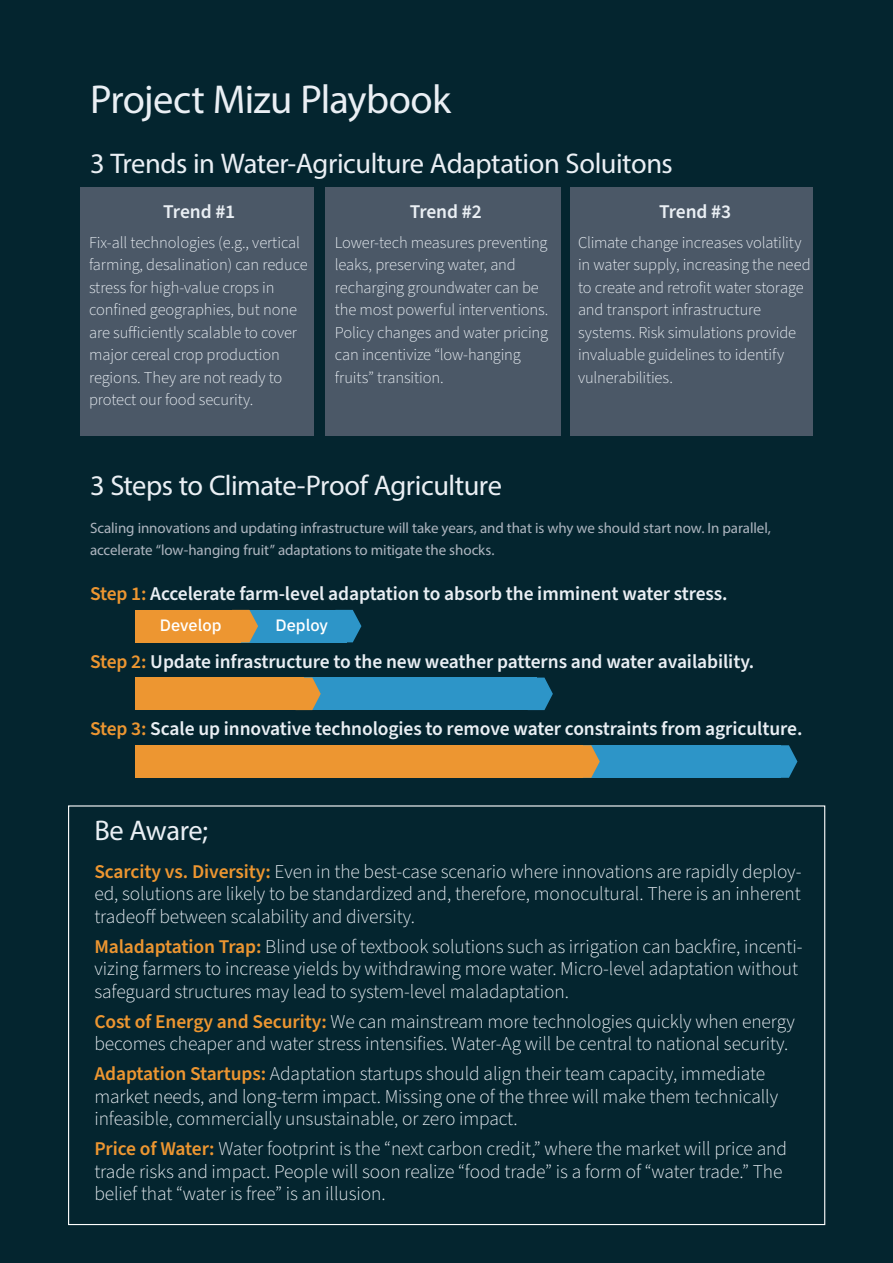
<style>
.page{position:relative;width:893px;height:1263px;background:#04252f}
.page>*{position:absolute;margin:0;border:0;box-sizing:border-box;transform-origin:0 0}
.t1{font:40.5px "Myriad Pro";letter-spacing:-.02em;color:#eaeff4}
.t2{font:28.5px "Myriad Pro";letter-spacing:-.02em;color:#eaeff4}
.t3{font:300 19.5px/22.5px "Source Sans Pro";letter-spacing:-.005em;color:#eaeff4}
.t4{font:600 19.5px "Source Sans Pro";letter-spacing:-.005em;color:#eaeff4}
.t5{font:300 16.5px/22.5px "Source Sans Pro";letter-spacing:-.01em;color:#eaeff4}
.t6{font:500 16.5px "IBM Plex Sans";color:#fff}
.t7{font:15px/22.5px "Myriad Pro";letter-spacing:-.005em;color:#aeb6c0}
.s1{color:#ed9631}
.s2{font-weight:600;color:#ed9631}
</style>
<div class="page">
<div style="left:68px;top:805px;width:757px;height:420px;background:#04252f;border:1px solid #fff"></div>
<div style="left:325px;top:187px;width:236px;height:249px;background:#4b5867"></div>
<div style="left:570px;top:187px;width:242px;height:249px;background:#4b5867"></div>
<div style="left:81px;top:187px;width:233px;height:249px;background:#4b5867"></div>
<div style="left:135px;top:610px;width:212px;height:32px;background:#2d95c8"></div>
<svg style="left:347px;top:610px;width:14px;height:32px"></svg>
<div style="left:135px;top:745px;width:645px;height:33px;background:#2d95c8"></div>
<svg style="left:780px;top:745px;width:17px;height:33px"></svg>
<div style="left:135px;top:677px;width:401px;height:33px;background:#2d95c8"></div>
<svg style="left:536px;top:677px;width:17px;height:33px"></svg>
<div style="left:135px;top:610px;width:106px;height:32px;background:#ed9631"></div>
<div style="left:135px;top:677px;width:169px;height:33px;background:#ed9631"></div>
<div style="left:135px;top:745px;width:448px;height:33px;background:#ed9631"></div>
<svg style="left:241px;top:610px;width:17px;height:32px"></svg>
<svg style="left:304px;top:677px;width:17px;height:33px"></svg>
<svg style="left:583px;top:745px;width:17px;height:33px"></svg>
<h1 class="t1" style="left:90px;top:74px;width:363px">Project Mizu Playbook</h1>
<h2 class="t2" style="left:90px;top:145px;width:584px">3 Trends in Water-Agriculture Adaptation Soluitons</h2>
<p class="t4" style="left:163px;top:198px;width:74px">Trend #1</p>
<p class="t5" style="left:89px;top:231px;width:220px">Fix-all technologies (e.g., vertical farming, desalination) can reduce stress for high-value crops in confined geographies, but none are sufficiently scalable to cover major cereal crop production regions. They are not ready to protect our food security.</p>
<p class="t4" style="left:410px;top:198px;width:74px">Trend #2</p>
<p class="t5" style="left:335px;top:231px;width:215px">Lower-tech measures preventing leaks, preserving water, and recharging groundwater can be the most powerful interventions.<br>Policy changes and water pricing can incentivize “low-hanging fruits” transition.</p>
<p class="t4" style="left:659px;top:198px;width:74px">Trend #3</p>
<p class="t5" style="left:578px;top:231px;width:234px">Climate change increases volatility in water supply, increasing the need to create and retrofit water storage and transport infrastructure systems. Risk simulations provide invaluable guidelines to identify vulnerabilities.</p>
<h2 class="t2" style="left:90px;top:468px;width:413px">3 Steps to Climate-Proof Agriculture</h2>
<p class="t7" style="left:90px;top:516px;width:682px">Scaling innovations and updating infrastructure will take years, and that is why we should start now. In parallel, accelerate “low-hanging fruit” adaptations to mitigate the shocks.</p>
<p class="t4" style="left:90px;top:581px;width:639px"><span class="s1">Step 1:</span> Accelerate farm-level adaptation to absorb the imminent water stress.</p>
<p class="t6" style="left:160px;top:612px;width:63px">Develop</p>
<p class="t6" style="left:275px;top:612px;width:54px">Deploy</p>
<p class="t4" style="left:90px;top:648px;width:666px"><span class="s1">Step 2:</span> Update infrastructure to the new weather patterns and water availability.</p>
<p class="t4" style="left:90px;top:716px;width:714px"><span class="s1">Step 3:</span> Scale up innovative technologies to remove water constraints from agriculture.</p>
<h2 class="t2" style="left:94px;top:813px;width:115px">Be Aware;</h2>
<p class="t3" style="left:94px;top:860px;width:709px;text-align:justify"><span class="s2">Scarcity vs. Diversity:</span> Even in the best-case scenario where innovations are rapidly deploy&shy;ed, solutions are likely to be standardized and, therefore, monocultural. There is an inherent tradeoff between scalability and diversity.</p>
<p class="t3" style="left:94px;top:935px;width:710px"><span class="s2">Maladaptation Trap:</span> Blind use of textbook solutions such as irrigation can backfire, incenti&shy;vizing farmers to increase yields by withdrawing more water. Micro-level adaptation without safeguard structures may lead to system-level maladaptation.</p>
<p class="t3" style="left:94px;top:1010px;width:702px"><span class="s2">Cost of Energy and Security:</span> We can mainstream more technologies quickly when energy becomes cheaper and water stress intensifies. Water-Ag will be central to national security.</p>
<p class="t3" style="left:94px;top:1063px;width:685px"><span class="s2">Adaptation Startups:</span> Adaptation startups should align their team capacity, immediate market needs, and long-term impact. Missing one of the three will make them technically infeasible, commercially unsustainable, or zero impact.</p>
<p class="t3" style="left:94px;top:1138px;width:694px"><span class="s2">Price of Water:</span> Water footprint is the “next carbon credit,” where the market will price and trade risks and impact. People will soon realize “food trade” is a form of “water trade.” The belief that “water is free” is an illusion.</p>
</div>
